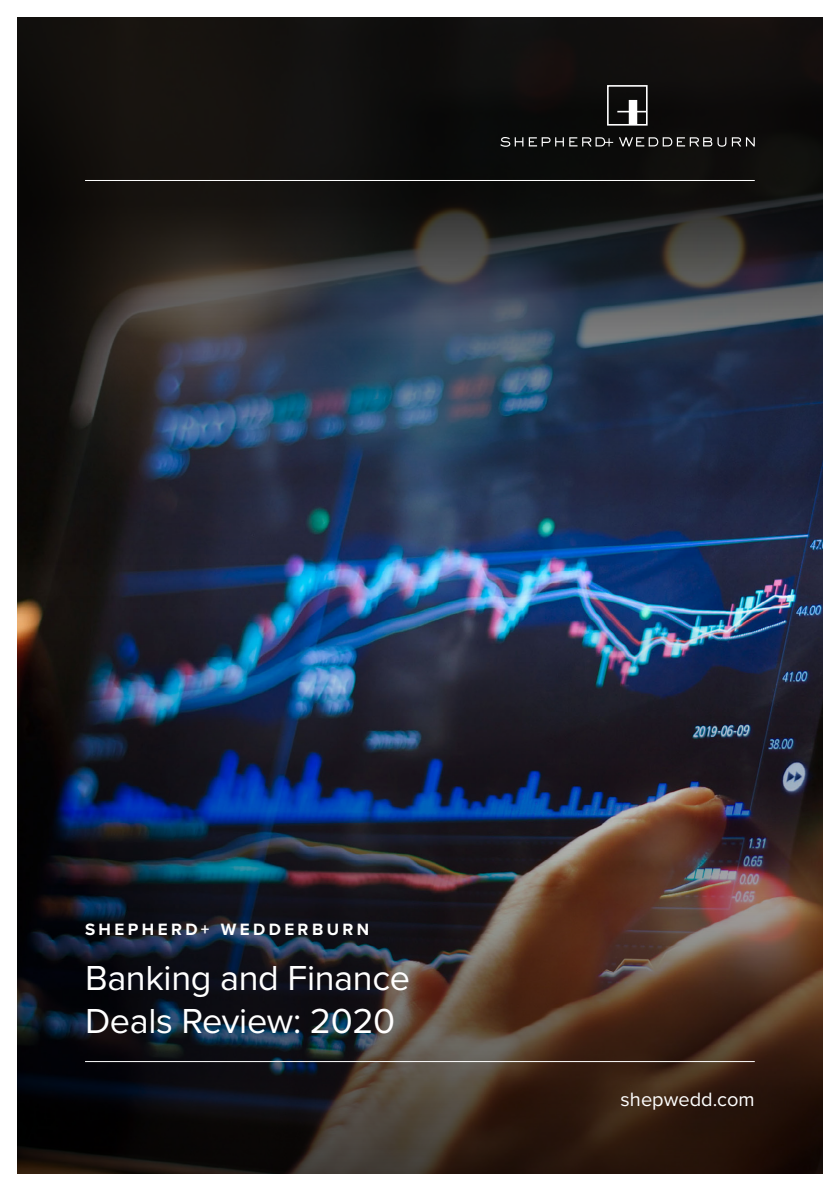
<style>
.page{position:relative;width:840px;height:1191px;background:#fff}
.page>*{position:absolute;margin:0;border:0;box-sizing:border-box;transform-origin:0 0}
.t1{font:36px/43.2px "Proxima Nova";letter-spacing:-.01em;color:#fff}
.t2{font:20px "Proxima Nova";color:#fff}
.t3{font:700 17px "Proxima Nova";letter-spacing:.2em;color:#fff}
</style>
<div class="page">
<img style="left:17px;top:17px;width:805px;height:1157px">
<hr style="left:85px;top:180px;width:669px;height:1px;background:#fff">
<hr style="left:85px;top:1061px;width:669px;height:1px;background:#fff">
<svg style="left:606px;top:85px;width:42px;height:41px"></svg>
<svg style="left:500px;top:137px;width:63px;height:10px"></svg>
<svg style="left:569px;top:137px;width:43px;height:9px"></svg>
<svg style="left:618px;top:137px;width:136px;height:10px"></svg>
<p class="t3" style="left:85px;top:917px;width:285px">SHEPHERD+ WEDDERBURN</p>
<p class="t1" style="left:85px;top:954px;width:326px">Banking and Finance<br>Deals Review: 2020</p>
<p class="t2" style="left:620px;top:1084px;width:135px">shepwedd.com</p>
</div>
